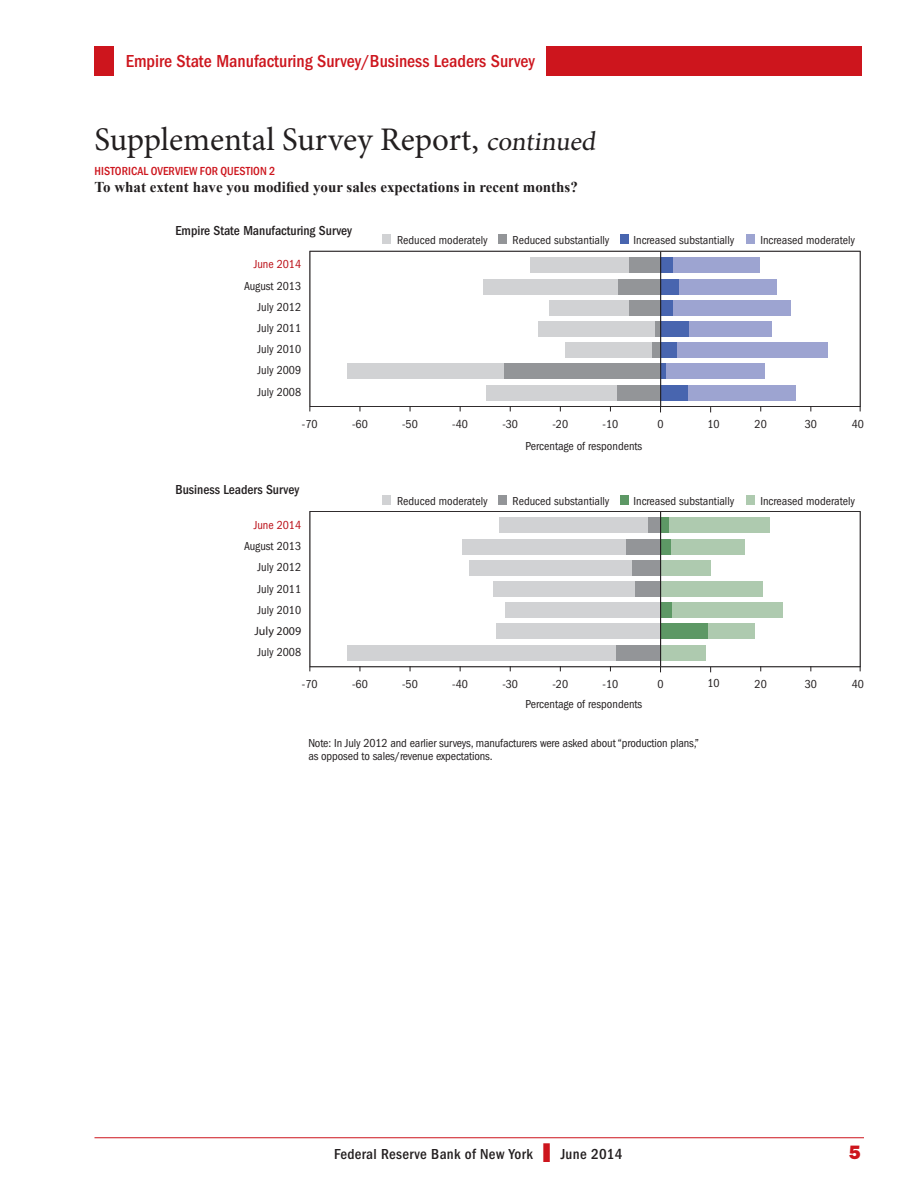
<style>
.page{position:relative;width:918px;height:1188px;background:#fff}
.page>*{position:absolute;margin:0;border:0;box-sizing:border-box;transform-origin:0 0}
.Headline4{font:33px "Minion Pro";color:#231f20}
.t1{font:19.5px "ITC Franklin Gothic Std Hvy";color:#cd151d}
.t2{font:500 condensed 18px "ITC Franklin Gothic Std";color:#cd151d}
.Table_head{font:700 15px "Times New Roman";color:#231f20}
.t3{font:500 condensed 15px "ITC Franklin Gothic Std";letter-spacing:.02em;color:#231f20}
.t4{font:500 condensed 13.5px "ITC Franklin Gothic Std";color:#231f20}
.t5{font:condensed 12px/13.5px "ITC Franklin Gothic Std";color:#231f20}
.Table_head-2{font:500 condensed 12px "Franklin Gothic";letter-spacing:.005em;color:#cd151d}
.t6{font:condensed 12px "ITC Franklin Gothic Std";color:#bb1018}
.t7{font:12px "Myriad";color:#231f20}
.s1{font-size:27px}
.s2{color:#cd151d}
</style>
<div class="page">
<hr style="left:94px;top:1137px;width:770px;height:1px;background:#cd151d">
<div style="left:94px;top:46px;width:768px;height:29px;background:#cd151d"></div>
<div style="left:114px;top:45px;width:432px;height:32px;background:#fff"></div>
<div style="left:746px;top:235px;width:9px;height:9px;background:#9da4d1"></div>
<div style="left:620px;top:235px;width:9px;height:9px;background:#4865af"></div>
<div style="left:498px;top:235px;width:9px;height:9px;background:#939598"></div>
<div style="left:382px;top:235px;width:9px;height:9px;background:#d1d2d4"></div>
<div style="left:746px;top:496px;width:9px;height:9px;background:#aecaaf"></div>
<div style="left:620px;top:495px;width:9px;height:9px;background:#5d9865"></div>
<div style="left:498px;top:495px;width:9px;height:10px;background:#939598"></div>
<div style="left:382px;top:495px;width:9px;height:9px;background:#d1d2d4"></div>
<svg style="left:310px;top:251px;width:551px;height:156px"></svg>
<svg style="left:310px;top:511px;width:551px;height:156px"></svg>
<hr style="left:660px;top:512px;width:1px;height:154px;background:#231f20">
<hr style="left:660px;top:252px;width:1px;height:154px;background:#231f20">
<p class="t2" style="left:126px;top:51px;width:411px">Empire State Manufacturing Survey/Business Leaders Survey</p>
<p class="Headline4" style="left:94px;top:117px;width:507px">Supplemental Survey Report, <span class="s1">continued</span></p>
<p class="Table_head-2" style="left:94px;top:163px;width:182px">HISTORICAL OVERVIEW FOR QUESTION 2</p>
<p class="Table_head" style="left:94px;top:177px;width:485px">To what extent have you modified your sales expectations in recent months?</p>
<p class="t4" style="left:175px;top:222px;width:178px">Empire State Manufacturing Survey</p>
<p class="t6" style="left:254px;top:257px;width:49px">June 2014</p>
<p class="t5" style="left:244px;top:279px;width:59px">August 2013</p>
<p class="t5" style="left:258px;top:300px;width:45px">July 2012</p>
<p class="t5" style="left:258px;top:321px;width:45px">July 2011</p>
<p class="t5" style="left:258px;top:343px;width:45px">July 2010</p>
<p class="t5" style="left:258px;top:364px;width:45px">July 2009</p>
<p class="t5" style="left:258px;top:385px;width:45px">July 2008</p>
<p class="t5" style="left:397px;top:234px;width:92px">Reduced moderately</p>
<p class="t5" style="left:513px;top:234px;width:98px">Reduced substantially</p>
<p class="t5" style="left:633px;top:234px;width:102px">Increased substantially</p>
<p class="t5" style="left:760px;top:234px;width:96px">Increased moderately</p>
<p class="t5" style="left:302px;top:418px;width:17px">-70</p>
<p class="t5" style="left:352px;top:418px;width:17px">-60</p>
<p class="t5" style="left:402px;top:418px;width:17px">-50</p>
<p class="t5" style="left:452px;top:418px;width:17px">-40</p>
<p class="t5" style="left:502px;top:418px;width:17px">-30</p>
<p class="t5" style="left:552px;top:418px;width:17px">-20</p>
<p class="t5" style="left:603px;top:418px;width:17px">-10</p>
<p class="t5" style="left:657px;top:418px;width:8px">0</p>
<p class="t5" style="left:708px;top:417px;width:14px">10</p>
<p class="t5" style="left:755px;top:418px;width:14px">20</p>
<p class="t5" style="left:805px;top:418px;width:14px">30</p>
<p class="t5" style="left:852px;top:418px;width:14px">40</p>
<p class="t4" style="left:175px;top:482px;width:125px">Business Leaders Survey</p>
<p class="t6" style="left:254px;top:518px;width:49px">June 2014</p>
<p class="t5" style="left:244px;top:540px;width:59px">August 2013</p>
<p class="t5" style="left:258px;top:561px;width:45px">July 2012</p>
<p class="t5" style="left:258px;top:582px;width:45px">July 2011</p>
<p class="t5" style="left:258px;top:603px;width:45px">July 2010</p>
<p class="t7" style="left:255px;top:625px;width:48px">July 2009</p>
<p class="t5" style="left:258px;top:646px;width:45px">July 2008</p>
<p class="t5" style="left:526px;top:439px;width:118px">Percentage of respondents</p>
<p class="t5" style="left:397px;top:494px;width:92px">Reduced moderately</p>
<p class="t5" style="left:513px;top:494px;width:98px">Reduced substantially</p>
<p class="t5" style="left:633px;top:494px;width:102px">Increased substantially</p>
<p class="t5" style="left:760px;top:494px;width:96px">Increased moderately</p>
<p class="t5" style="left:302px;top:677px;width:17px">-70</p>
<p class="t5" style="left:352px;top:677px;width:17px">-60</p>
<p class="t5" style="left:402px;top:677px;width:17px">-50</p>
<p class="t5" style="left:452px;top:677px;width:17px">-40</p>
<p class="t5" style="left:502px;top:677px;width:17px">-30</p>
<p class="t5" style="left:552px;top:677px;width:17px">-20</p>
<p class="t5" style="left:603px;top:677px;width:17px">-10</p>
<p class="t5" style="left:657px;top:677px;width:8px">0</p>
<p class="t5" style="left:708px;top:677px;width:14px">10</p>
<p class="t5" style="left:755px;top:677px;width:14px">20</p>
<p class="t5" style="left:805px;top:677px;width:14px">30</p>
<p class="t5" style="left:852px;top:677px;width:14px">40</p>
<p class="t5" style="left:526px;top:697px;width:118px">Percentage of respondents</p>
<p class="t5" style="left:308px;top:736px;width:392px">Note: In July 2012 and earlier surveys, manufacturers were asked about “production plans,” as opposed to sales/revenue expectations.</p>
<p class="t3" style="left:334px;top:1145px;width:290px">Federal Reserve Bank of New York <span class="s2">❚</span> June 2014</p>
<p class="t1" style="left:849px;top:1140px;width:13px">5</p>
</div>
